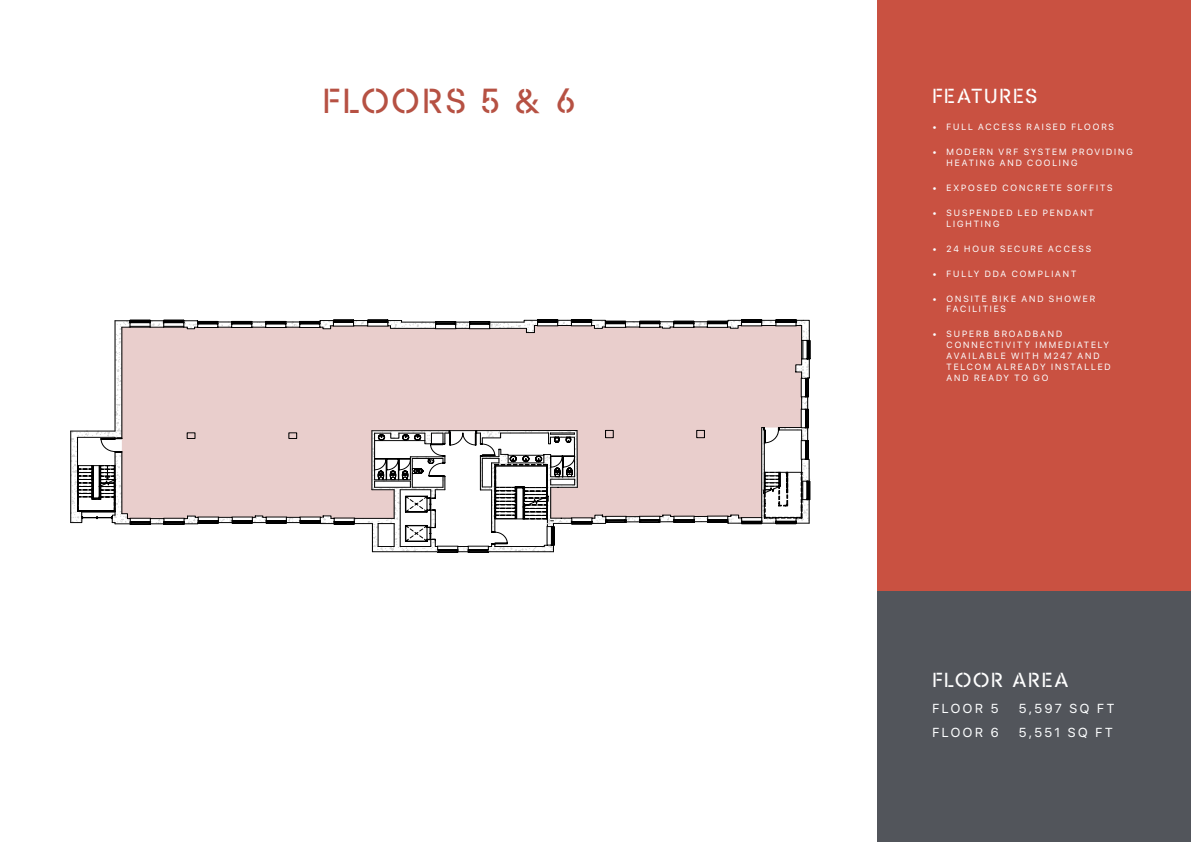
<style>
.page{position:relative;width:1191px;height:842px;background:#fff}
.page>*{position:absolute;margin:0;border:0;box-sizing:border-box;transform-origin:0 0}
.t1{font:700 41px "Sukima";letter-spacing:.03em;color:#b65143}
.t2{font:700 24px "Sukima";letter-spacing:.04em;color:#fefefe}
.t3{font:13px/24.1px "SF Pro Display";letter-spacing:.195em;color:#fcfeff}
.t4{font:9px/10.8px "SF Pro Display";letter-spacing:.215em;color:#fcfeff}
</style>
<div class="page">
<div style="left:877px;top:591px;width:314px;height:251px;background:#52555b"></div>
<div style="left:877px;top:0;width:314px;height:591px;background:#c95141"></div>
<svg style="left:70px;top:320px;width:739px;height:205px;background:#dfc9c8"></svg>
<svg style="left:70px;top:440px;width:536px;height:113px"></svg>
<h1 class="t1" style="left:323px;top:68px;width:255px">FLOORS 5 &amp; 6</h1>
<h2 class="t2" style="left:932px;top:77px;width:107px">FEATURES</h2>
<p class="t4" style="left:932px;top:122px;width:183px">• FULL ACCESS RAISED FLOORS</p>
<p class="t4" style="left:946px;top:146px;width:188px;text-indent:-14px">• MODERN VRF SYSTEM PROVIDING<br>HEATING AND COOLING</p>
<p class="t4" style="left:932px;top:182px;width:181px">• EXPOSED CONCRETE SOFFITS</p>
<p class="t4" style="left:946px;top:207px;width:149px;text-indent:-14px">• SUSPENDED LED PENDANT<br>LIGHTING</p>
<p class="t4" style="left:932px;top:243px;width:160px">• 24 HOUR SECURE ACCESS</p>
<p class="t4" style="left:932px;top:268px;width:145px">• FULLY DDA COMPLIANT</p>
<p class="t4" style="left:946px;top:293px;width:150px;text-indent:-14px">• ONSITE BIKE AND SHOWER<br>FACILITIES</p>
<p class="t4" style="left:946px;top:329px;width:165px;text-indent:-14px">• SUPERB BROADBAND<br>CONNECTIVITY IMMEDIATELY<br>AVAILABLE WITH M247 AND<br>TELCOM ALREADY INSTALLED<br>AND READY TO GO</p>
<h2 class="t2" style="left:932px;top:661px;width:138px">FLOOR AREA</h2>
<h3 class="t3" style="left:932px;top:696px;width:67px">FLOOR 5<br>FLOOR 6</h3>
<h3 class="t3" style="left:1018px;top:696px;width:97px">5,597 SQ FT<br>5,551 SQ FT</h3>
</div>
